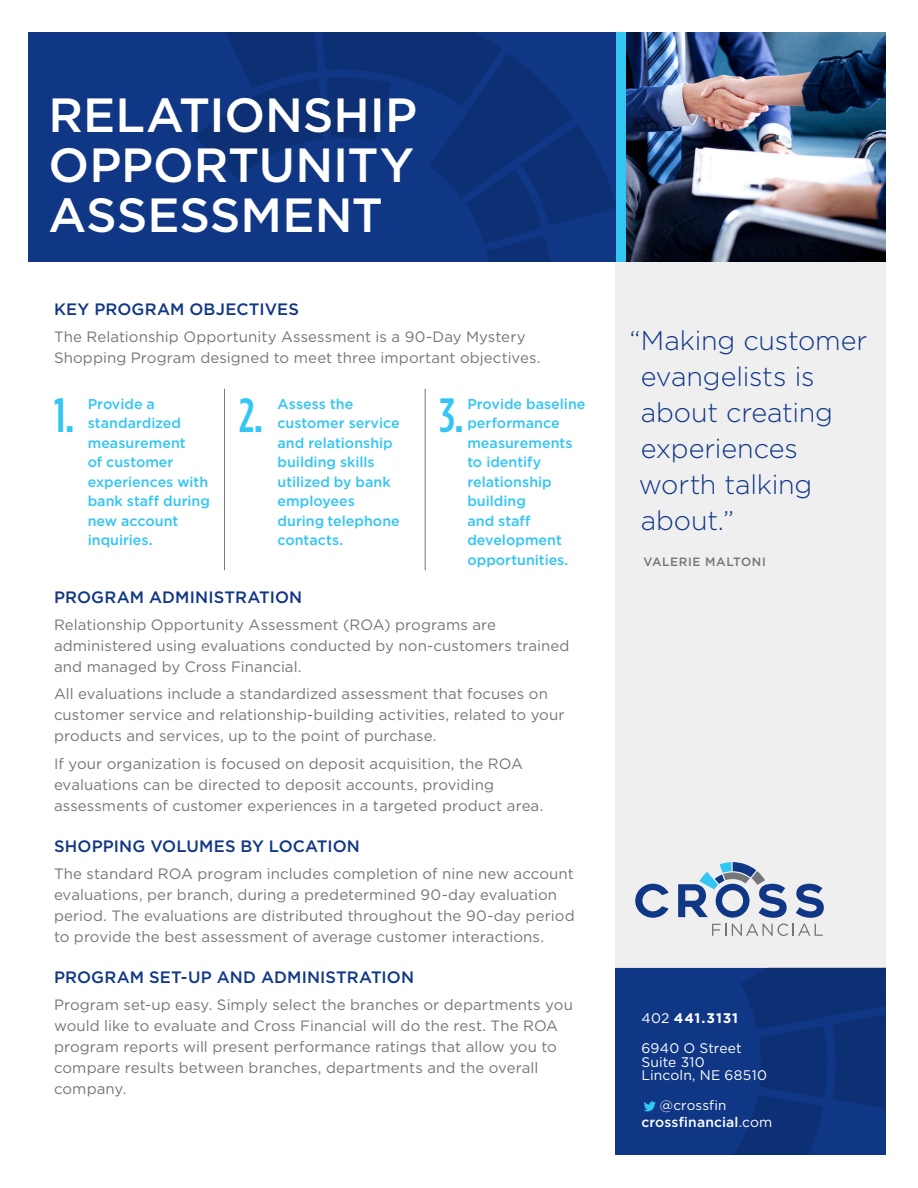
<style>
.page{position:relative;width:918px;height:1188px;background:#fff}
.page>*{position:absolute;margin:0;border:0;box-sizing:border-box;transform-origin:0 0}
.t1{font:500 48px/49.8px "Gotham HTF";color:#fff;text-align:justify}
.t2{font:500 condensed 48px "Gotham HTF";color:#33c5f3}
.t3{font:300 27px/36px "Gotham HTF";letter-spacing:-.005em;color:#103785}
.Sub-head{font:500 16.5px "Gotham HTF";letter-spacing:.005em;color:#103785}
.Body-copy{font:15px/21px "Gotham HTF";letter-spacing:.005em;color:#757679}
.Body-copy-2{font:500 14.25px/19.5px "Gotham HTF";color:#33c5f3}
.t4{font:13.8px/13.5px "Gotham HTF";letter-spacing:.01em;color:#fff}
.t5{font:500 13.8px "Gotham HTF";letter-spacing:.01em;color:#fff}
.t6{font:700 13.8px "Gotham HTF";letter-spacing:.07em;color:#fff}
.t7{font:13.5px "Gotham HTF";letter-spacing:.01em;color:#fff}
.t8{font:500 12px "Gotham HTF";letter-spacing:.05em;color:#757679}
.s1{font-weight:400}
</style>
<div class="page">
<div style="left:616px;top:262px;width:270px;height:706px;background:#efeff0"></div>
<div style="left:616px;top:968px;width:270px;height:187px;background:#103785"></div>
<svg style="left:734px;top:968px;width:152px;height:187px"></svg>
<div style="left:616px;top:32px;width:11px;height:230px;background:#33c5f3"></div>
<div style="left:28px;top:32px;width:588px;height:230px;background:#103785"></div>
<svg style="left:196px;top:32px;width:420px;height:230px"></svg>
<svg style="left:635px;top:884px;width:34px;height:34px"></svg>
<svg style="left:678px;top:862px;width:146px;height:74px"></svg>
<svg style="left:644px;top:1101px;width:12px;height:10px"></svg>
<hr style="left:224px;top:389px;width:1px;height:181px;background:#757679">
<hr style="left:425px;top:389px;width:1px;height:181px;background:#757679">
<img style="left:627px;top:32px;width:259px;height:230px">
<p class="t1" style="left:49px;top:89px;width:370px">RELATIONSHIP OPPORTUNITY ASSESSMENT</p>
<p class="Sub-head" style="left:54px;top:300px;width:247px">KEY PROGRAM OBJECTIVES</p>
<p class="Body-copy" style="left:54px;top:326px;width:488px">The Relationship Opportunity Assessment is a 90-Day Mystery<br>Shopping Program designed to meet three important objectives.</p>
<p class="Body-copy-2" style="left:88px;top:394px;width:124px">Provide a standardized measurement<br>of customer experiences with bank staff during new account inquiries.</p>
<p class="Body-copy-2" style="left:278px;top:394px;width:124px">Assess the customer service and relationship building skills utilized by bank employees during telephone contacts.</p>
<p class="Body-copy-2" style="left:467px;top:394px;width:120px">Provide baseline performance measurements to identify relationship building<br>and staff development opportunities.</p>
<p class="Sub-head" style="left:54px;top:588px;width:250px">PROGRAM ADMINISTRATION</p>
<p class="Body-copy" style="left:54px;top:614px;width:517px">Relationship Opportunity Assessment (ROA) programs are administered using evaluations conducted by non-customers trained and managed by Cross Financial.</p>
<p class="Body-copy" style="left:54px;top:683px;width:512px">All evaluations include a standardized assessment that focuses on customer service and relationship-building activities, related to your products and services, up to the point of purchase.</p>
<p class="Body-copy" style="left:54px;top:753px;width:491px">If your organization is focused on deposit acquisition, the ROA evaluations can be directed to deposit accounts, providing assessments of customer experiences in a targeted product area.</p>
<p class="Sub-head" style="left:54px;top:837px;width:307px">SHOPPING VOLUMES BY LOCATION</p>
<p class="Body-copy" style="left:54px;top:863px;width:522px">The standard ROA program includes completion of nine new account evaluations, per branch, during a predetermined 90-day evaluation period. The evaluations are distributed throughout the 90-day period to provide the best assessment of average customer interactions.</p>
<p class="Sub-head" style="left:54px;top:968px;width:362px">PROGRAM SET-UP AND ADMINISTRATION</p>
<p class="Body-copy" style="left:54px;top:994px;width:520px">Program set-up easy. Simply select the branches or departments you would like to evaluate and Cross Financial will do the rest. The ROA program reports will present performance ratings that allow you to compare results between branches, departments and the overall company.</p>
<p class="t2" style="left:54px;top:389px;width:22px">1.</p>
<p class="t2" style="left:239px;top:389px;width:26px">2.</p>
<p class="t2" style="left:440px;top:389px;width:26px">3.</p>
<p class="t3" style="left:639px;top:322px;width:230px;text-indent:-9px">“Making customer evangelists is about creating experiences worth talking about.”</p>
<p class="t8" style="left:644px;top:555px;width:124px">VALERIE MALTONI</p>
<p class="t6" style="left:642px;top:1010px;width:98px"><span class="s1">402</span> 441.3131</p>
<p class="t4" style="left:642px;top:1041px;width:127px">6940 O Street<br>Suite 310<br>Lincoln, NE 68510</p>
<p class="t7" style="left:660px;top:1098px;width:68px">@crossfin</p>
<p class="t5" style="left:642px;top:1114px;width:132px">crossfinancial<span class="s1">.com</span></p>
</div>
